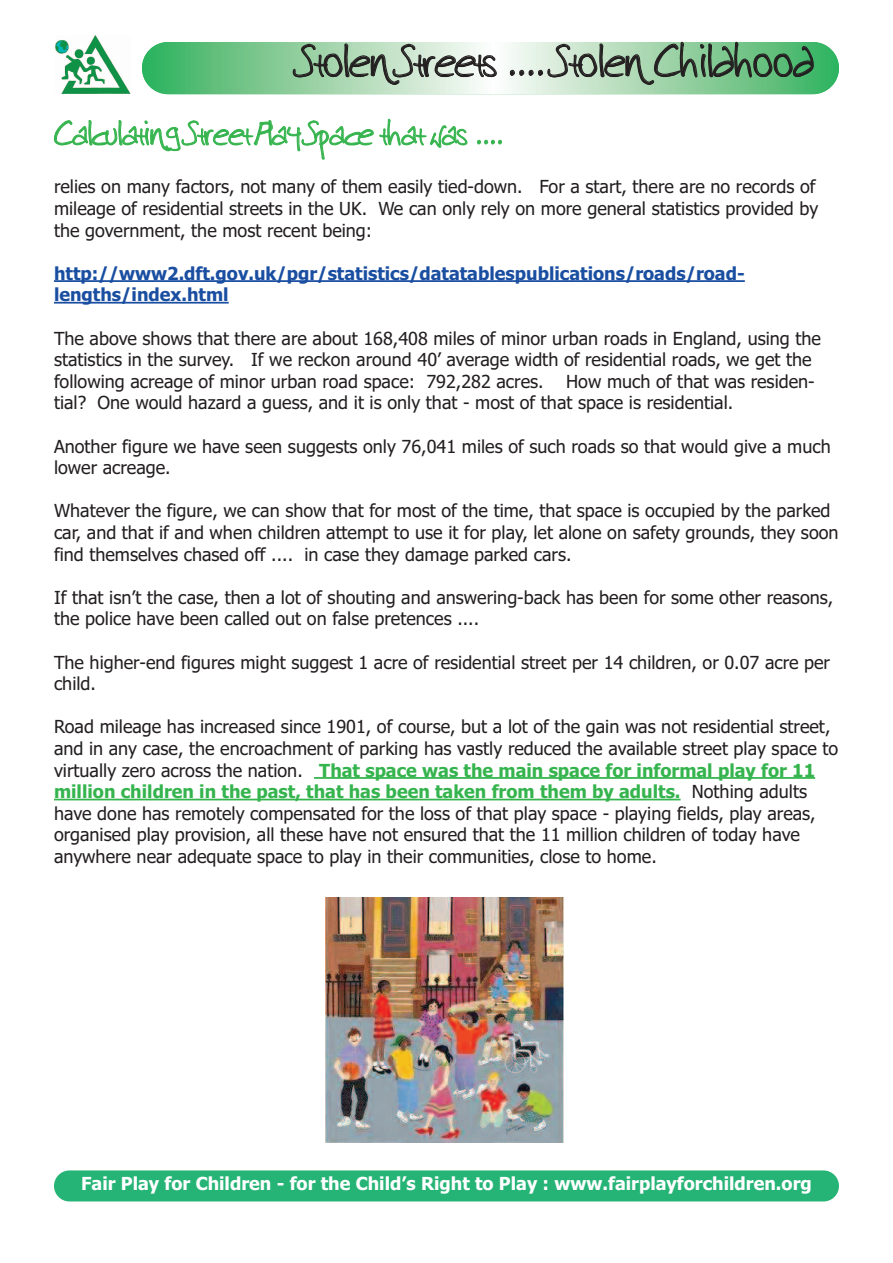
<style>
.page{position:relative;width:893px;height:1263px;background:#fff}
.page>*{position:absolute;margin:0;border:0;box-sizing:border-box;transform-origin:0 0}
.t1{font:36px "harrison";color:#231f20}
.t2{font:27px "harrison";color:#35b44e}
.t3{font:18px/21.6px "Tahoma";color:#231f20}
.t4{font:700 18px/21.6px "Tahoma";color:#1a4ea1}
.t5{font:700 18px "Tahoma";color:#fff}
.s1{font-weight:700;color:#35b44e}
</style>
<div class="page">
<svg style="left:142px;top:42px;width:697px;height:52px;background:#9cd5ab"></svg>
<img style="left:56px;top:35px;width:74px;height:59px">
<div style="left:54px;top:1170px;width:785px;height:31px;background:#25b476;border-radius:16px"></div>
<hr style="left:54px;top:280px;width:691px;height:2px;background:#1a4ea1">
<hr style="left:54px;top:302px;width:175px;height:2px;background:#1a4ea1">
<hr style="left:314px;top:777px;width:501px;height:2px;background:#35b44e">
<hr style="left:54px;top:799px;width:627px;height:1px;background:#35b44e">
<img style="left:326px;top:897px;width:238px;height:245px">
<h1 class="t1" style="left:300px;top:43px;width:515px">Stolen Streets .... Stolen Childhood</h1>
<h2 class="t2" style="left:54px;top:120px;width:450px">Calculating Street Play Space that was ....</h2>
<p class="t3" style="left:54px;top:176px;width:766px">relies on many factors, not many of them easily tied-down. For a start, there are no records of mileage of residential streets in the UK. We can only rely on more general statistics provided by the government, the most recent being:</p>
<p class="t4" style="left:54px;top:263px;width:692px">http://www2.dft.gov.uk/pgr/statistics/datatablespublications/roads/road&shy;lengths/index.html</p>
<p class="t3" style="left:54px;top:328px;width:768px">The above shows that there are about 168,408 miles of minor urban roads in England, using the statistics in the survey. If we reckon around 40’ average width of residential roads, we get the following acreage of minor urban road space: 792,282 acres. How much of that was residen&shy;tial? One would hazard a guess, and it is only that - most of that space is residential.</p>
<p class="t3" style="left:54px;top:436px;width:778px">Another figure we have seen suggests only 76,041 miles of such roads so that would give a much lower acreage.</p>
<p class="t3" style="left:54px;top:500px;width:786px">Whatever the figure, we can show that for most of the time, that space is occupied by the parked car, and that if and when children attempt to use it for play, let alone on safety grounds, they soon find themselves chased off .... in case they damage parked cars.</p>
<p class="t3" style="left:54px;top:587px;width:781px">If that isn’t the case, then a lot of shouting and answering-back has been for some other reasons, the police have been called out on false pretences ....</p>
<p class="t3" style="left:54px;top:652px;width:778px">The higher-end figures might suggest 1 acre of residential street per 14 children, or 0.07 acre per child.</p>
<p class="t3" style="left:54px;top:716px;width:786px">Road mileage has increased since 1901, of course, but a lot of the gain was not residential street, and in any case, the encroachment of parking has vastly reduced the available street play space to virtually zero across the nation. <span class="s1">That space was the main space for informal play for 11 million children in the past, that has been taken from them by adults.</span> Nothing adults have done has remotely compensated for the loss of that play space - playing fields, play areas, organised play provision, all these have not ensured that the 11 million children of today have anywhere near adequate space to play in their communities, close to home.</p>
<p class="t5" style="left:81px;top:1173px;width:732px">Fair Play for Children - for the Child’s Right to Play : www.fairplayforchildren.org</p>
</div>
